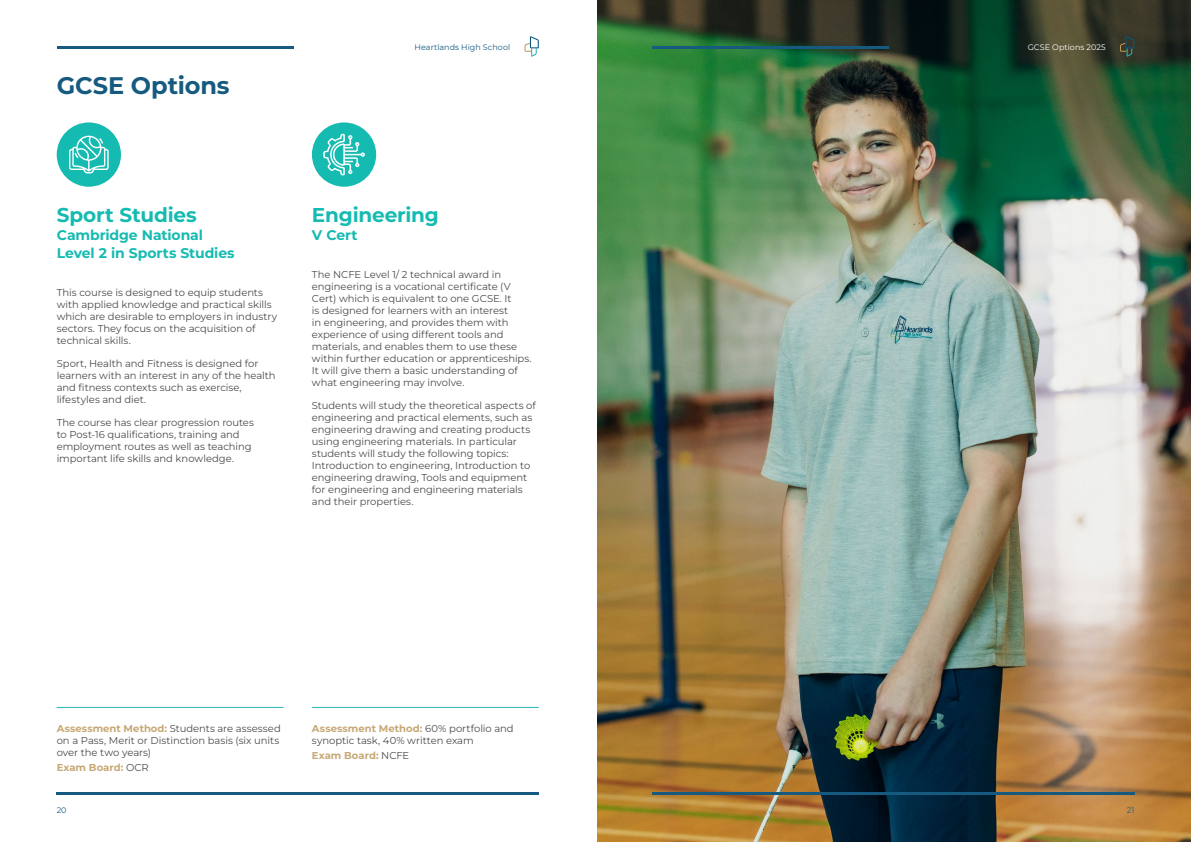
<style>
.page{position:relative;width:1191px;height:842px;background:#fff}
.page>*{position:absolute;margin:0;border:0;box-sizing:border-box;transform-origin:0 0}
.t1{font:700 24px "Montserrat";letter-spacing:-.005em;color:#165b7f}
.t2{font:700 20px "Montserrat";letter-spacing:-.01em;color:#15bbb1}
.t3{font:700 14px/18px "Montserrat";letter-spacing:-.005em;color:#15bbb1}
.BODY_TEXT{font:10px/12px "Montserrat";letter-spacing:-.005em;color:#4b4c4d}
.BODY_TEXT-2{font:700 10px "Montserrat";color:#c7a876}
.t4{font:8px "Montserrat";letter-spacing:.005em;color:#165b7f}
.t5{font:8px "Montserrat";letter-spacing:.005em;color:#fff}
.s1{font-weight:700;color:#c7a876}
.s2{font-weight:400;color:#4b4c4d}
</style>
<div class="page">
<hr style="left:57px;top:792px;width:482px;height:3px;background:#165b7f">
<hr style="left:57px;top:46px;width:236px;height:2px;background:#165b7f">
<svg style="left:524px;top:36px;width:15px;height:21px"></svg>
<hr style="left:57px;top:707px;width:226px;height:1px;background:#26b5b0">
<div style="left:57px;top:122px;width:64px;height:65px;background:#15bbb1;border-radius:50%"></div>
<hr style="left:312px;top:707px;width:227px;height:1px;background:#26b5b0">
<div style="left:312px;top:122px;width:64px;height:65px;background:#15bbb1;border-radius:50%"></div>
<svg style="left:69px;top:135px;width:40px;height:38px"></svg>
<svg style="left:323px;top:134px;width:42px;height:41px"></svg>
<img style="left:597px;top:0;width:594px;height:842px">
<hr style="left:652px;top:792px;width:482px;height:3px;background:#165b7f">
<hr style="left:652px;top:46px;width:237px;height:2px;background:#165b7f">
<svg style="left:1120px;top:36px;width:14px;height:21px"></svg>
<p class="t1" style="left:57px;top:68px;width:174px">GCSE Options</p>
<p class="t4" style="left:414px;top:42px;width:97px">Heartlands High School</p>
<p class="t2" style="left:57px;top:200px;width:142px">Sport Studies</p>
<p class="t3" style="left:57px;top:225px;width:179px">Cambridge National<br>Level 2 in Sports Studies</p>
<p class="BODY_TEXT" style="left:57px;top:286px;width:222px">This course is designed to equip students with applied knowledge and practical skills which are desirable to employers in industry sectors. They focus on the acquisition of technical skills.</p>
<p class="BODY_TEXT" style="left:57px;top:357px;width:220px">Sport, Health and Fitness is designed for learners with an interest in any of the health and fitness contexts such as exercise, lifestyles and diet.</p>
<p class="BODY_TEXT" style="left:57px;top:416px;width:199px">The course has clear progression routes to Post-16 qualifications, training and employment routes as well as teaching important life skills and knowledge.</p>
<p class="t2" style="left:312px;top:200px;width:128px">Engineering</p>
<p class="t3" style="left:312px;top:225px;width:47px">V Cert</p>
<p class="BODY_TEXT" style="left:312px;top:268px;width:221px">The NCFE Level 1/ 2 technical award in engineering is a vocational certificate (V Cert) which is equivalent to one GCSE. It<br>is designed for learners with an interest<br>in engineering, and provides them with experience of using different tools and materials, and enables them to use these within further education or apprenticeships.<br>It will give them a basic understanding of what engineering may involve.</p>
<p class="BODY_TEXT" style="left:312px;top:399px;width:225px">Students will study the theoretical aspects of engineering and practical elements, such as engineering drawing and creating products using engineering materials. In particular students will study the following topics:<br>Introduction to engineering, Introduction to engineering drawing, Tools and equipment for engineering and engineering materials and their properties.</p>
<p class="BODY_TEXT" style="left:57px;top:722px;width:226px"><span class="s1">Assessment Method:</span> Students are assessed on a Pass, Merit or Distinction basis (six units over the two years)</p>
<p class="BODY_TEXT-2" style="left:57px;top:760px;width:94px">Exam Board: <span class="s2">OCR</span></p>
<p class="t4" style="left:57px;top:805px;width:11px">20</p>
<p class="BODY_TEXT" style="left:312px;top:722px;width:203px"><span class="s1">Assessment Method:</span> 60% portfolio and synoptic task, 40% written exam</p>
<p class="BODY_TEXT-2" style="left:312px;top:748px;width:99px">Exam Board: <span class="s2">NCFE</span></p>
<p class="t5" style="left:1027px;top:42px;width:80px">GCSE Options 2025</p>
<p class="t4" style="left:1126px;top:805px;width:9px">21</p>
</div>
